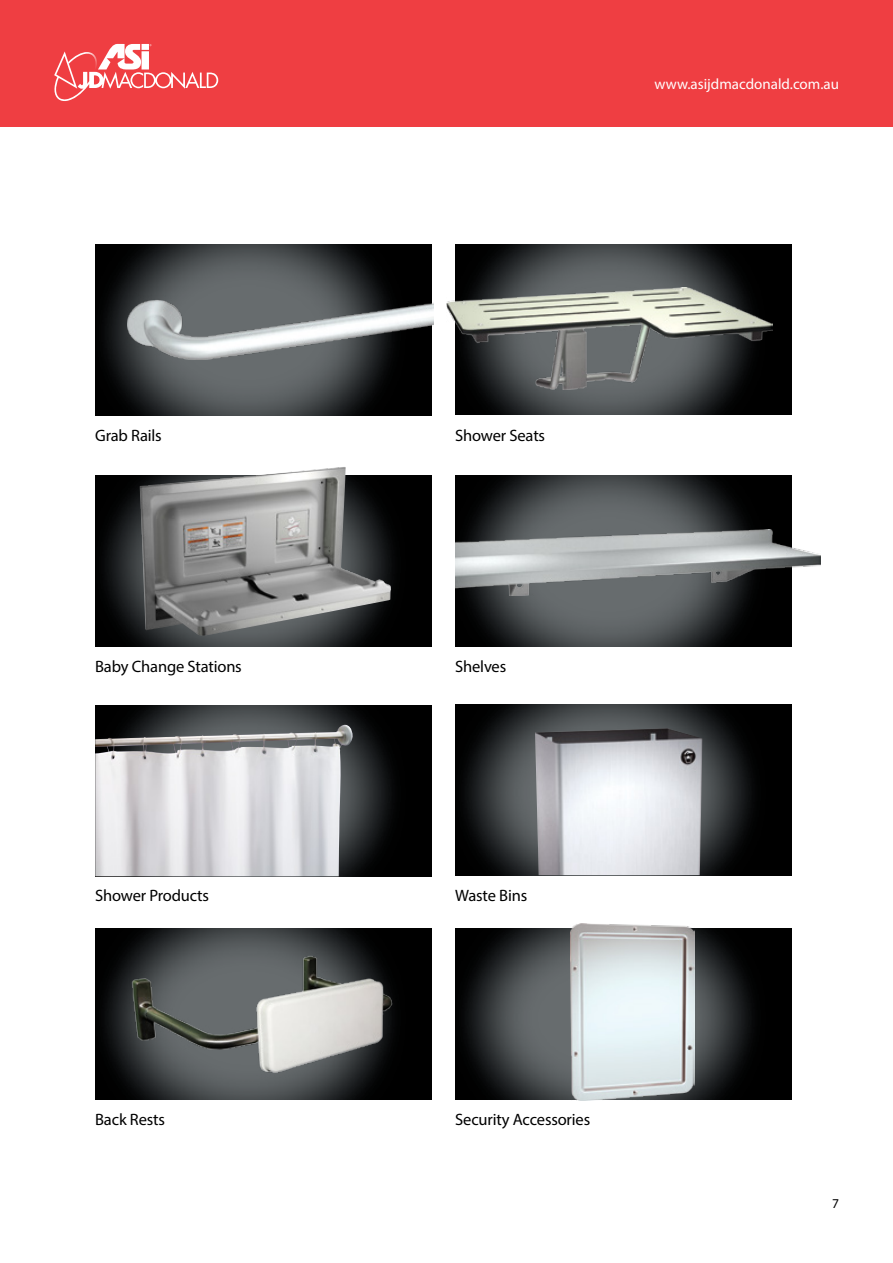
<style>
.page{position:relative;width:893px;height:1263px;background:#fff}
.page>*{position:absolute;margin:0;border:0;box-sizing:border-box;transform-origin:0 0}
.t1{font:16.5px "Myriad Pro";letter-spacing:-.01em;color:#000}
.t2{font:15px "Myriad Pro";color:#fff}
.t3{font:13.5px "Myriad Pro";color:#000}
</style>
<div class="page">
<div style="left:0;top:0;width:893px;height:127px;background:#ef3e42"></div>
<svg style="left:54px;top:44px;width:164px;height:57px"></svg>
<img style="left:95px;top:245px;width:337px;height:170px">
<img style="left:127px;top:250px;width:307px;height:109px">
<img style="left:455px;top:244px;width:337px;height:171px">
<img style="left:447px;top:288px;width:326px;height:102px">
<img style="left:455px;top:476px;width:337px;height:170px">
<img style="left:455px;top:530px;width:365px;height:66px">
<img style="left:95px;top:706px;width:337px;height:170px">
<img style="left:455px;top:704px;width:337px;height:171px">
<img style="left:455px;top:929px;width:337px;height:170px">
<img style="left:571px;top:924px;width:123px;height:176px">
<img style="left:95px;top:476px;width:337px;height:171px">
<img style="left:140px;top:467px;width:251px;height:169px">
<img style="left:95px;top:929px;width:337px;height:170px">
<img style="left:129px;top:952px;width:279px;height:126px">
<img style="left:535px;top:728px;width:167px;height:147px">
<img style="left:95px;top:725px;width:258px;height:151px">
<p class="t2" style="left:655px;top:75px;width:186px">www.asijdmacdonald.com.au</p>
<p class="t1" style="left:95px;top:425px;width:68px">Grab Rails</p>
<p class="t1" style="left:455px;top:425px;width:91px">Shower Seats</p>
<p class="t1" style="left:95px;top:656px;width:148px">Baby Change Stations</p>
<p class="t1" style="left:455px;top:656px;width:53px">Shelves</p>
<p class="t1" style="left:95px;top:885px;width:115px">Shower Products</p>
<p class="t1" style="left:455px;top:885px;width:74px">Waste Bins</p>
<p class="t1" style="left:95px;top:1109px;width:71px">Back Rests</p>
<p class="t1" style="left:455px;top:1109px;width:137px">Security Accessories</p>
<p class="t3" style="left:832px;top:1195px;width:8px">7</p>
</div>
